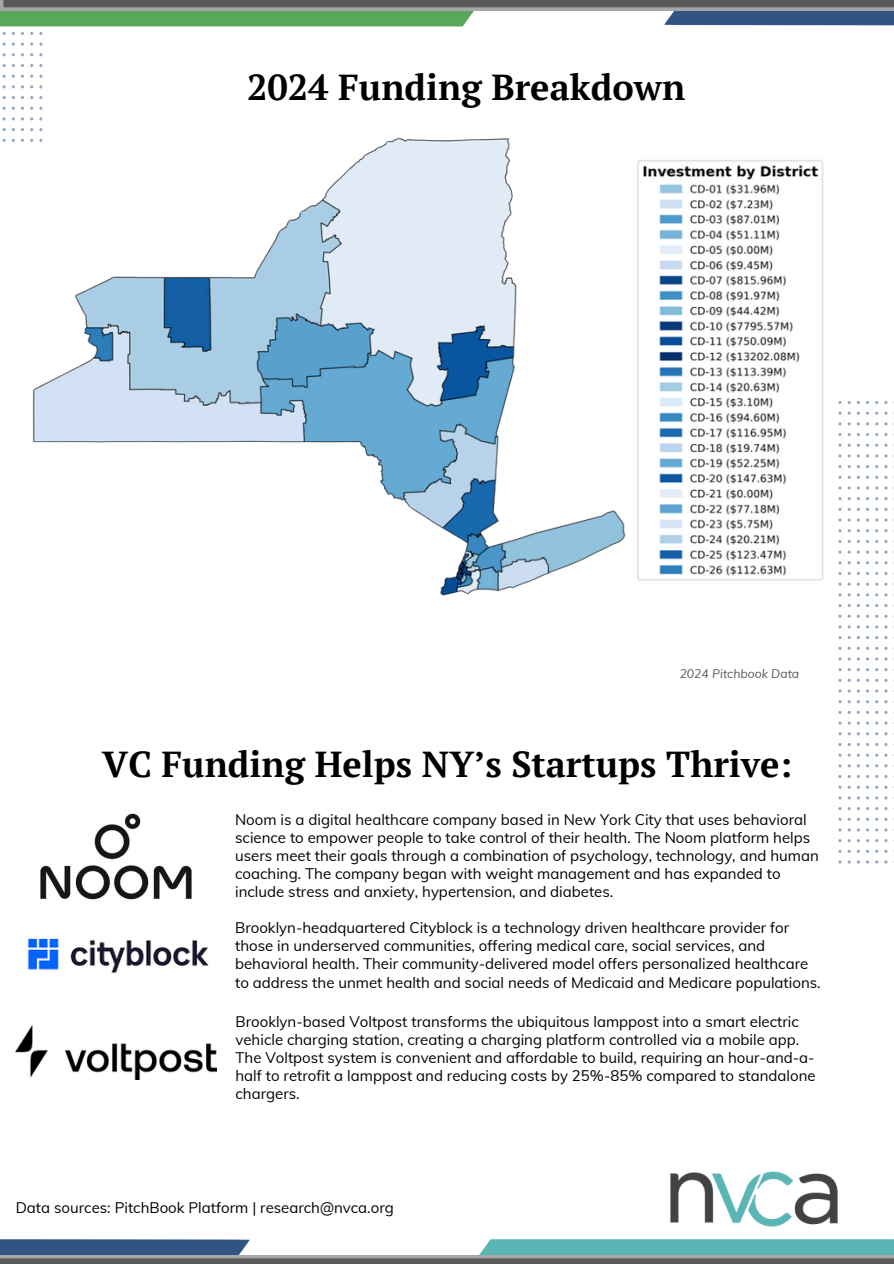
<style>
.page{position:relative;width:894px;height:1264px;background:#fff}
.page>*{position:absolute;margin:0;border:0;box-sizing:border-box;transform-origin:0 0}
.t1{font:700 36px "PT Serif";color:#000}
.t2{font:15px/18px "Muli";color:#000}
.t3{font:italic 12.15px "Muli";color:#595959}
</style>
<div class="page">
<svg style="left:0;top:1239px;width:893px;height:24px"></svg>
<svg style="left:0;top:0;width:893px;height:26px;background:#759180"></svg>
<img style="left:670px;top:1171px;width:168px;height:56px">
<img style="left:40px;top:813px;width:152px;height:87px">
<img style="left:27px;top:938px;width:182px;height:36px">
<img style="left:16px;top:1025px;width:200px;height:54px">
<img style="left:21px;top:128px;width:605px;height:468px">
<img style="left:637px;top:160px;width:187px;height:421px">
<p class="t1" style="left:247px;top:63px;width:439px">2024 Funding Breakdown</p>
<p class="t3" style="left:679px;top:665px;width:121px">2024 Pitchbook Data</p>
<p class="t1" style="left:102px;top:739px;width:691px">VC Funding Helps NY’s Startups Thrive:</p>
<h1 class="t2" style="left:235px;top:810px;width:585px">Noom is a digital healthcare company based in New York City that uses behavioral science to empower people to take control of their health. The Noom platform helps users meet their goals through a combination of psychology, technology, and human coaching. The company began with weight management and has expanded to include stress and anxiety, hypertension, and diabetes.</h1>
<h2 class="t2" style="left:235px;top:918px;width:587px">Brooklyn-headquartered Cityblock is a technology driven healthcare provider for those in underserved communities, offering medical care, social services, and behavioral health. Their community-delivered model offers personalized healthcare to address the unmet health and social needs of Medicaid and Medicare populations.</h2>
<h2 class="t2" style="left:235px;top:1012px;width:581px">Brooklyn-based Voltpost transforms the ubiquitous lamppost into a smart electric vehicle charging station, creating a charging platform controlled via a mobile app.<br>The Voltpost system is convenient and affordable to build, requiring an hour-and-a&shy;half to retrofit a lamppost and reducing costs by 25%-85% compared to standalone chargers.</h2>
<p class="t2" style="left:16px;top:1197px;width:379px">Data sources: PitchBook Platform | research@nvca.org</p>
</div>
